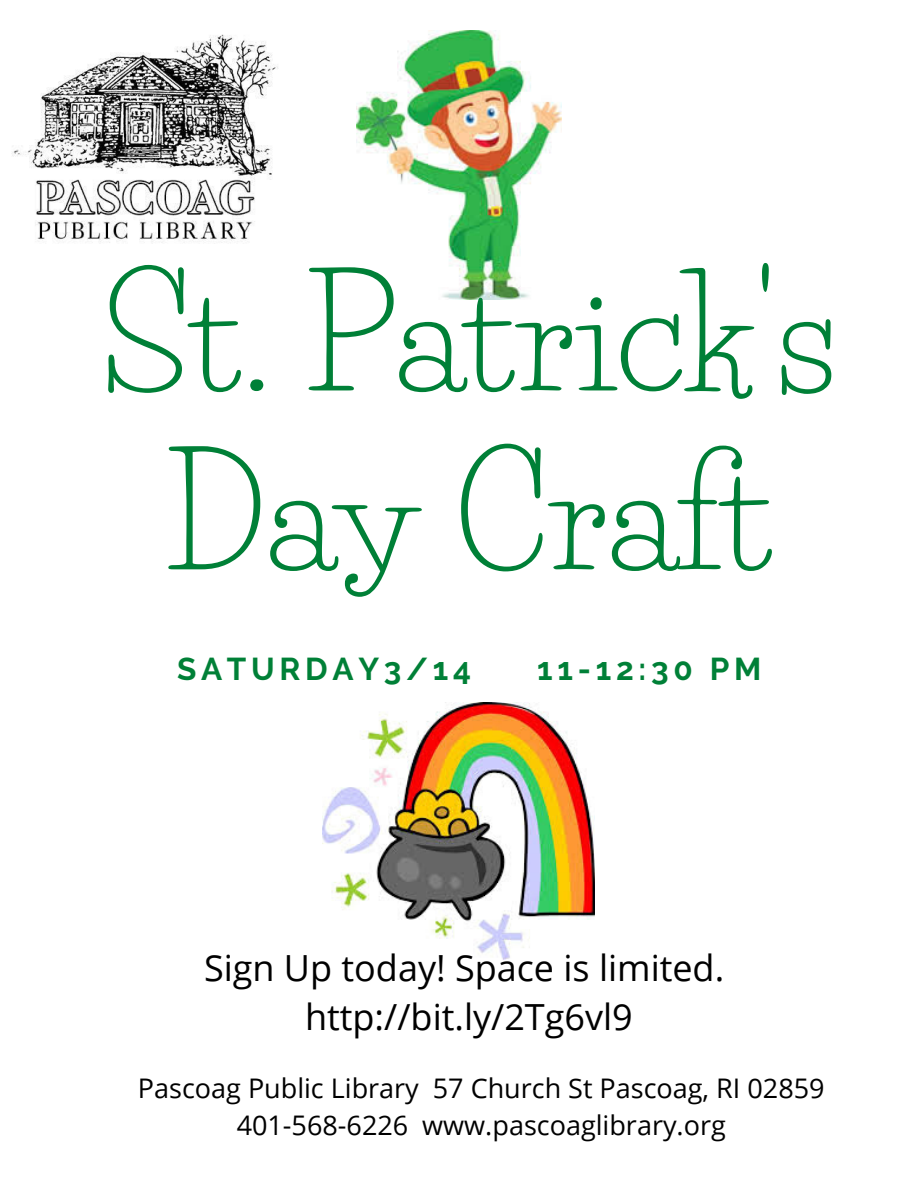
<style>
.page{position:relative;width:918px;height:1188px;background:#fff}
.page>*{position:absolute;margin:0;border:0;box-sizing:border-box;transform-origin:0 0}
.t1{font:150px/178.8px "Life Savers";color:#008037;text-align:center}
.t2{font:36px/49.5px "Open Sans";color:#000;text-align:center}
.t3{font:700 31.5px "Raleway";letter-spacing:.15em;color:#008037}
.t4{font:27px/37px "Open Sans";color:#000;text-align:center}
</style>
<div class="page">
<img style="left:12px;top:34px;width:266px;height:209px">
<img style="left:357px;top:31px;width:204px;height:269px">
<img style="left:323px;top:702px;width:272px;height:258px">
<h1 class="t1" style="left:101px;top:247px;width:738px">St. Patrick's<br>Day Craft</h1>
<p class="t3" style="left:177px;top:650px;width:296px">SATURDAY3/14</p>
<p class="t3" style="left:537px;top:650px;width:225px">11-12:30 PM</p>
<h2 class="t2" style="left:204px;top:942px;width:522px">Sign Up today! Space is limited. http://bit.ly/2Tg6vl9</h2>
<p class="t4" style="left:138px;top:1069px;width:688px">Pascoag Public Library 57 Church St Pascoag, RI 02859<br>401-568-6226 www.pascoaglibrary.org</p>
</div>
